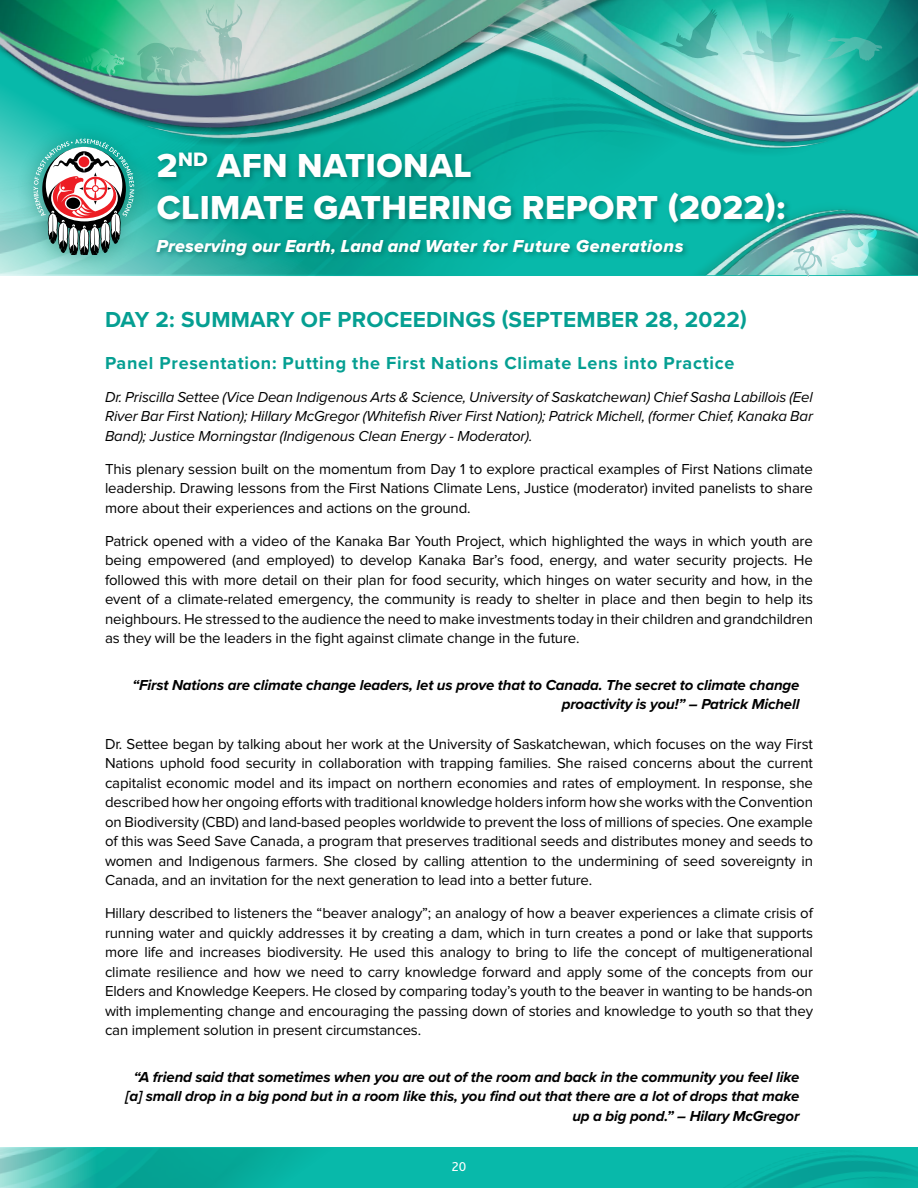
<style>
.page{position:relative;width:918px;height:1188px;background:#fff}
.page>*{position:absolute;margin:0;border:0;box-sizing:border-box;transform-origin:0 0}
.t1{font:34.5px/41.4px "Proxima Nova Extrabld";letter-spacing:.01em;color:#fff}
.Body_Text{font:700 22.5px "Proxima Nova";letter-spacing:.01em;color:#059f92}
.t2{font:700 18px "Proxima Nova";letter-spacing:.04em;color:#059f92}
.t3{font:18px "Proxima Nova Extrabld It";letter-spacing:.01em;color:#fff}
.Body_Text-2{font:15px/19.5px "Proxima Nova";letter-spacing:-.01em;color:#000;text-align:justify}
.Body_Text-3{font:italic 700 15px/19.5px "Proxima Nova";letter-spacing:-.01em;color:#000;text-align:right}
.Body_Text-4{font:italic 15px/19.5px "Proxima Nova";letter-spacing:-.01em;color:#000;text-align:justify}
.t4{font:13.5px "Bliss 2";color:#fff}
</style>
<div class="page">
<img style="left:804px;top:0;width:114px;height:165px">
<img style="left:0;top:0;width:804px;height:171px">
<svg style="left:137px;top:4px;width:106px;height:83px;background:#9ccebb"></svg>
<div style="left:80px;top:48px;width:45px;height:30px;background:#335f37;opacity:.2"></div>
<svg style="left:80px;top:48px;width:44px;height:29px"></svg>
<svg style="left:742px;top:12px;width:59px;height:50px;background:#6acfc1"></svg>
<svg style="left:821px;top:37px;width:61px;height:24px"></svg>
<img style="left:0;top:1148px;width:498px;height:40px">
<svg style="left:660px;top:9px;width:59px;height:49px;background:#45bfae"></svg>
<div style="left:16px;top:122px;width:135px;height:150px;background:#005644;opacity:.33"></div>
<svg style="left:33px;top:139px;width:101px;height:115px"></svg>
<img style="left:141px;top:72px;width:583px;height:204px">
<img style="left:583px;top:188px;width:335px;height:87px">
<svg style="left:830px;top:229px;width:47px;height:41px;background:#a6e4dd"></svg>
<svg style="left:792px;top:246px;width:30px;height:31px"></svg>
<div style="left:155px;top:150px;width:637px;height:79px;background:#006a5f;opacity:.65"></div>
<div style="left:153px;top:237px;width:537px;height:25px;background:#006a5f;opacity:.65"></div>
<img style="left:498px;top:1147px;width:420px;height:41px">
<h1 class="t1" style="left:157px;top:145px;width:630px">2<sup>ND</sup> AFN NATIONAL<br>CLIMATE GATHERING REPORT (2022):</h1>
<p class="t3" style="left:156px;top:238px;width:529px">Preserving our Earth, Land and Water for Future Generations</p>
<p class="Body_Text" style="left:105px;top:302px;width:643px">DAY 2: SUMMARY OF PROCEEDINGS (SEPTEMBER 28, 2022)</p>
<h2 class="t2" style="left:105px;top:349px;width:631px">Panel Presentation: Putting the First Nations Climate Lens into Practice</h2>
<p class="Body_Text-4" style="left:105px;top:386px;width:709px">Dr. Priscilla Settee (Vice Dean Indigenous Arts &amp; Science, University of Saskatchewan) Chief Sasha Labillois (Eel River Bar First Nation); Hillary McGregor (Whitefish River First Nation); Patrick Michell, (former Chief, Kanaka Bar Band); Justice Morningstar (Indigenous Clean Energy - Moderator).</p>
<p class="Body_Text-2" style="left:105px;top:459px;width:710px">This plenary session built on the momentum from Day 1 to explore practical examples of First Nations climate leadership. Drawing lessons from the First Nations Climate Lens, Justice (moderator) invited panelists to share more about their experiences and actions on the ground.</p>
<p class="Body_Text-2" style="left:105px;top:531px;width:710px">Patrick opened with a video of the Kanaka Bar Youth Project, which highlighted the ways in which youth are being empowered (and employed) to develop Kanaka Bar’s food, energy, and water security projects. He followed this with more detail on their plan for food security, which hinges on water security and how, in the event of a climate-related emergency, the community is ready to shelter in place and then begin to help its neighbours. He stressed to the audience the need to make investments today in their children and grandchildren as they will be the leaders in the fight against climate change in the future.</p>
<p class="Body_Text-3" style="left:133px;top:674px;width:668px">“First Nations are climate change leaders, let us prove that to Canada. The secret to climate change proactivity is you!” – Patrick Michell</p>
<p class="Body_Text-2" style="left:105px;top:735px;width:710px">Dr. Settee began by talking about her work at the University of Saskatchewan, which focuses on the way First Nations uphold food security in collaboration with trapping families. She raised concerns about the current capitalist economic model and its impact on northern economies and rates of employment. In response, she described how her ongoing efforts with traditional knowledge holders inform how she works with the Convention on Biodiversity (CBD) and land-based peoples worldwide to prevent the loss of millions of species. One example of this was Seed Save Canada, a program that preserves traditional seeds and distributes money and seeds to women and Indigenous farmers. She closed by calling attention to the undermining of seed sovereignty in Canada, and an invitation for the next generation to lead into a better future.</p>
<p class="Body_Text-2" style="left:105px;top:904px;width:709px">Hillary described to listeners the “beaver analogy”; an analogy of how a beaver experiences a climate crisis of running water and quickly addresses it by creating a dam, which in turn creates a pond or lake that supports more life and increases biodiversity. He used this analogy to bring to life the concept of multigenerational climate resilience and how we need to carry knowledge forward and apply some of the concepts from our Elders and Knowledge Keepers. He closed by comparing today’s youth to the beaver in wanting to be hands-on with implementing change and encouraging the passing down of stories and knowledge to youth so that they can implement solution in present circumstances.</p>
<p class="Body_Text-3" style="left:126px;top:1067px;width:675px">“A friend said that sometimes when you are out of the room and back in the community you feel like [a] small drop in a big pond but in a room like this, you find out that there are a lot of drops that make up a big pond.” – Hilary McGregor</p>
<p class="t4" style="left:452px;top:1158px;width:16px">20</p>
</div>
